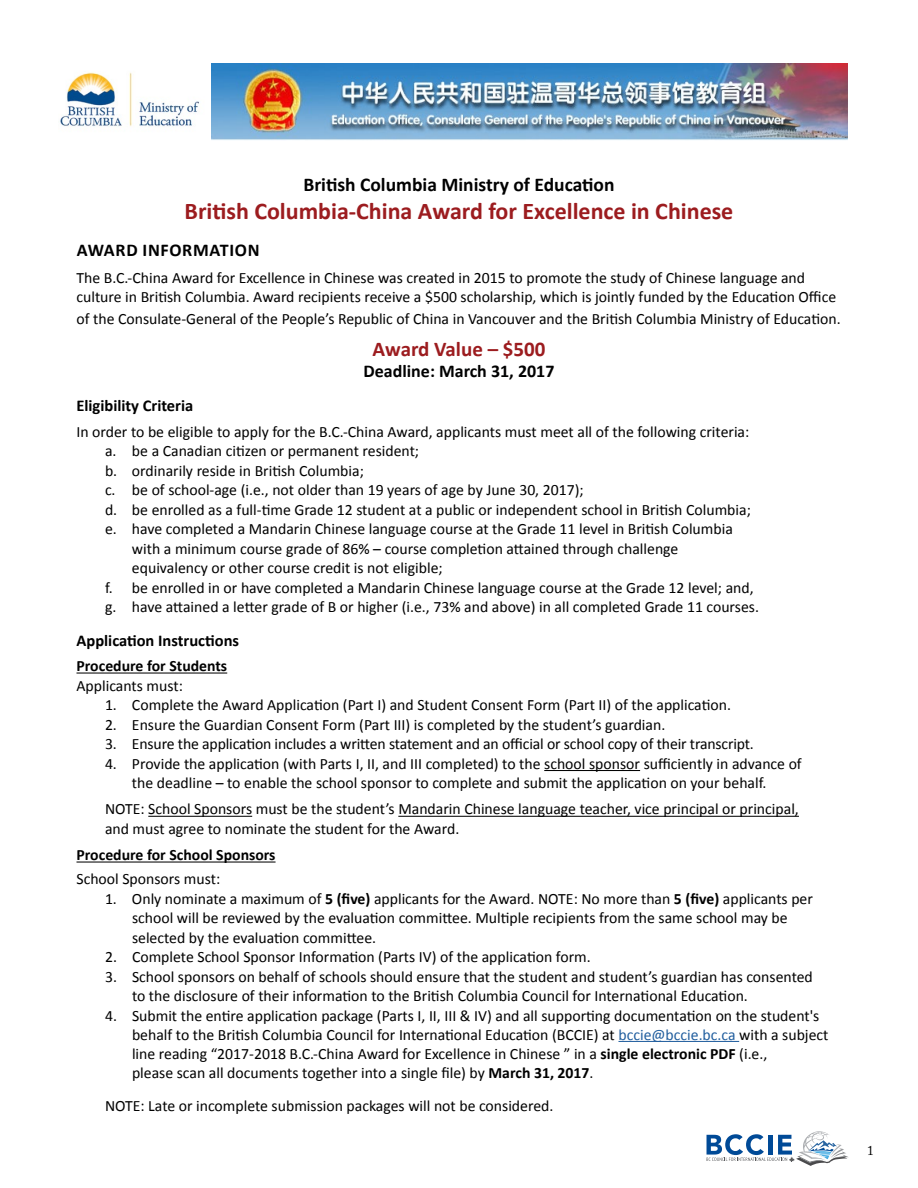
<style>
.page{position:relative;width:918px;height:1188px;background:#fff}
.page>*{position:absolute;margin:0;border:0;box-sizing:border-box;transform-origin:0 0}
.t1{font:700 24px "Calibri";color:#9c1c1f}
.t2{font:700 21px "Calibri";color:#9c1c1f}
.t3{font:700 19.5px "Calibri";color:#000}
.t4{font:700 18px "Calibri";color:#000101}
.t5{font:700 18px "Calibri";letter-spacing:.04em;color:#000}
.t6{font:700 16.5px "Calibri";color:#000}
.t7{font:15.75px/19.5px "Calibri";color:#000}
.t8{font:700 15.75px "Calibri";color:#000}
.t9{font:13.5px "Adobe Caslon Pro";color:#000}
.s1{font-weight:700}
.s2{color:#215e9e}
</style>
<div class="page">
<svg style="left:706px;top:1131px;width:143px;height:35px"></svg>
<img style="left:60px;top:72px;width:139px;height:55px">
<img style="left:212px;top:63px;width:636px;height:77px">
<hr style="left:76px;top:673px;width:151px;height:1px;background:#000">
<hr style="left:544px;top:770px;width:96px;height:1px;background:#000">
<hr style="left:148px;top:816px;width:104px;height:1px;background:#000">
<hr style="left:398px;top:816px;width:401px;height:1px;background:#000">
<hr style="left:76px;top:862px;width:200px;height:1px;background:#000">
<hr style="left:618px;top:1041px;width:121px;height:1px;background:#215e9e">
<p class="t3" style="left:303px;top:172px;width:313px">British Columbia Ministry of Education</p>
<h1 class="t1" style="left:185px;top:196px;width:550px">British Columbia-China Award for Excellence in Chinese</h1>
<p class="t5" style="left:77px;top:239px;width:184px">AWARD INFORMATION</p>
<p class="t7" style="left:76px;top:268px;width:761px">The B.C.-China Award for Excellence in Chinese was created in 2015 to promote the study of Chinese language and culture in British Columbia. Award recipients receive a $500 scholarship, which is jointly funded by the Education Office</p>
<p class="t7" style="left:76px;top:309px;width:766px">of the Consulate-General of the People’s Republic of China in Vancouver and the British Columbia Ministry of Education.</p>
<h2 class="t2" style="left:373px;top:335px;width:174px">Award Value – $500</h2>
<p class="t4" style="left:363px;top:360px;width:193px">Deadline: March 31, 2017</p>
<p class="t6" style="left:76px;top:395px;width:118px">Eligibility Criteria</p>
<p class="t7" style="left:76px;top:422px;width:674px">In order to be eligible to apply for the B.C.-China Award, applicants must meet all of the following criteria:</p>
<p class="t7" style="left:105px;top:441px;width:316px">a. be a Canadian citizen or permanent resident;</p>
<p class="t7" style="left:105px;top:461px;width:260px">b. ordinarily reside in British Columbia;</p>
<p class="t7" style="left:105px;top:480px;width:480px">c. be of school-age (i.e., not older than 19 years of age by June 30, 2017);</p>
<p class="t7" style="left:105px;top:500px;width:647px">d. be enrolled as a full-time Grade 12 student at a public or independent school in British Columbia;</p>
<p class="t7" style="left:105px;top:519px;width:629px">e. have completed a Mandarin Chinese language course at the Grade 11 level in British Columbia</p>
<p class="t7" style="left:132px;top:539px;width:548px">with a minimum course grade of 86% – course completion attained through challenge</p>
<p class="t7" style="left:132px;top:558px;width:312px">equivalency or other course credit is not eligible;</p>
<p class="t7" style="left:105px;top:578px;width:650px">f. be enrolled in or have completed a Mandarin Chinese language course at the Grade 12 level; and,</p>
<p class="t7" style="left:105px;top:597px;width:656px">g. have attained a letter grade of B or higher (i.e., 73% and above) in all completed Grade 11 courses.</p>
<p class="t6" style="left:76px;top:630px;width:164px">Application Instructions</p>
<p class="t8" style="left:76px;top:656px;width:152px">Procedure for Students</p>
<p class="t7" style="left:76px;top:676px;width:108px">Applicants must:</p>
<p class="t7" style="left:105px;top:695px;width:628px">1. Complete the Award Application (Part I) and Student Consent Form (Part II) of the application.</p>
<p class="t7" style="left:105px;top:715px;width:562px">2. Ensure the Guardian Consent Form (Part III) is completed by the student’s guardian.</p>
<p class="t7" style="left:105px;top:734px;width:650px">3. Ensure the application includes a written statement and an official or school copy of their transcript.</p>
<p class="t7" style="left:105px;top:754px;width:698px;text-align:center">4. Provide the application (with Parts I, II, and III completed) to the school sponsor sufficiently in advance of the deadline – to enable the school sponsor to complete and submit the application on your behalf.</p>
<p class="t7" style="left:105px;top:800px;width:695px">NOTE: School Sponsors must be the student’s Mandarin Chinese language teacher, vice principal or principal, and must agree to nominate the student for the Award.</p>
<p class="t8" style="left:76px;top:845px;width:201px">Procedure for School Sponsors</p>
<p class="t7" style="left:76px;top:869px;width:145px">School Sponsors must:</p>
<p class="t7" style="left:132px;top:889px;width:682px;text-indent:-27px">1. Only nominate a maximum of <span class="s1">5 (five)</span> applicants for the Award. NOTE: No more than <span class="s1">5 (five)</span> applicants per school will be reviewed by the evaluation committee. Multiple recipients from the same school may be selected by the evaluation committee.</p>
<p class="t7" style="left:105px;top:947px;width:487px">2. Complete School Sponsor Information (Parts IV) of the application form.</p>
<p class="t7" style="left:132px;top:967px;width:682px;text-indent:-27px">3. School sponsors on behalf of schools should ensure that the student and student’s guardian has consented to the disclosure of their information to the British Columbia Council for International Education.</p>
<p class="t7" style="left:132px;top:1006px;width:698px;line-height:19px;text-indent:-27px">4. Submit the entire application package (Parts I, II, III &amp; IV) and all supporting documentation on the student's behalf to the British Columbia Council for International Education (BCCIE) at <span class="s2">bccie@bccie.bc.ca</span> with a subject line reading “2017-2018 B.C.-China Award for Excellence in Chinese ” in a <span class="s1">single electronic PDF</span> (i.e.,<br>please scan all documents together into a single file) by <span class="s1">March 31, 2017</span>.</p>
<p class="t7" style="left:105px;top:1096px;width:450px">NOTE: Late or incomplete submission packages will not be considered.</p>
<p class="t9" style="left:867px;top:1142px;width:8px">1</p>
</div>
